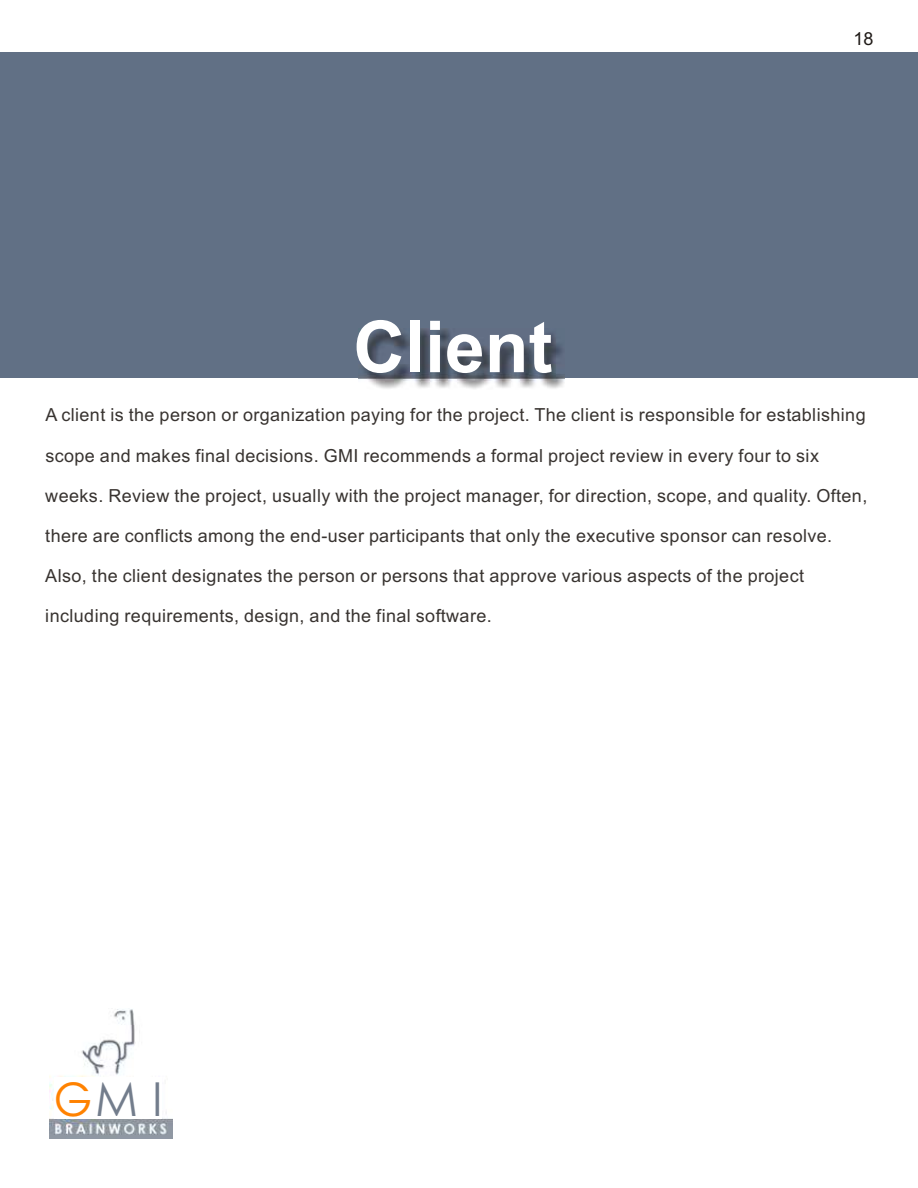
<style>
.page{position:relative;width:918px;height:1188px;background:#fff}
.page>*{position:absolute;margin:0;border:0;box-sizing:border-box;transform-origin:0 0}
.t1{font:700 71.7px "Arial";color:#fff}
.t2{font:46.8px "Century Gothic";color:#737d8c}
.t3{font:18px "Arial";letter-spacing:.02em;color:#383330}
.t4{font:18px "Arial";color:#1f1a17}
.s1{font-family:"Avant Garde Bk BT";color:#ff8200}
</style>
<div class="page">
<img style="left:49px;top:1009px;width:123px;height:130px">
<div style="left:55px;top:1078px;width:107px;height:41px;background:#fff"></div>
<div style="left:0;top:53px;width:918px;height:325px;background:#617085"></div>
<img style="left:358px;top:328px;width:207px;height:61px">
<h1 class="t1" style="left:353px;top:320px;width:201px">Client</h1>
<p class="t4" style="left:854px;top:32px;width:22px">18</p>
<p class="t3" style="left:45px;top:408px;width:822px">A client is the person or organization paying for the project. The client is responsible for establishing</p>
<p class="t3" style="left:45px;top:448px;width:775px">scope and makes final decisions. GMI recommends a formal project review in every four to six</p>
<p class="t3" style="left:45px;top:489px;width:824px">weeks. Review the project, usually with the project manager, for direction, scope, and quality. Often,</p>
<p class="t3" style="left:45px;top:529px;width:789px">there are conflicts among the end-user participants that only the executive sponsor can resolve.</p>
<p class="t3" style="left:45px;top:569px;width:760px">Also, the client designates the person or persons that approve various aspects of the project</p>
<p class="t3" style="left:45px;top:609px;width:448px">including requirements, design, and the final software.</p>
<h2 class="t2" style="left:55px;top:1081px;width:109px"><span class="s1">G</span>MI</h2>
</div>
